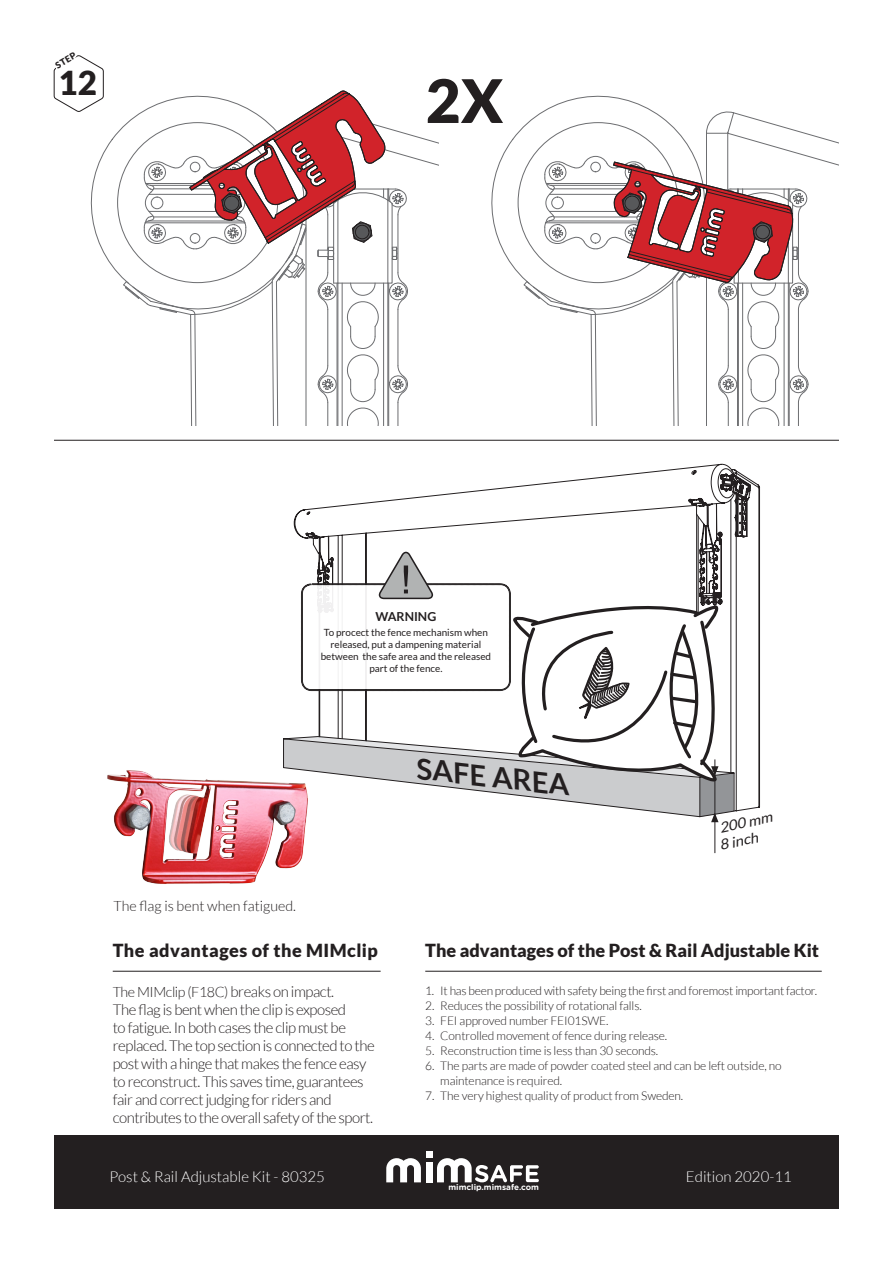
<style>
.page{position:relative;width:893px;height:1263px;background:#fff}
.page>*{position:absolute;margin:0;border:0;box-sizing:border-box;transform-origin:0 0}
.t1{font:900 60px "Lato";color:#231f20}
.t2{font:900 33px "Lato";color:#231f20}
.t3{font:700 28.95px "Lato";color:#231f20}
.t4{font:900 18px "Lato";color:#231f20}
.t5{font:900 18px "Lato";letter-spacing:.025em;color:#231f20}
.t6{font:300 15px/18px "Lato";letter-spacing:-.03em;color:#231f20}
.t7{font:300 15px "Lato";color:#fff}
.t8{font:italic 14.4px "Lato";color:#231f20;scale:1.05 1}
.t9{font:300 14.25px "Lato";letter-spacing:-.03em;color:#231f20}
.t10{font:300 14.25px "Lato";color:#231f20}
.t11{font:700 12.45px "Lato";color:#231f20}
.t12{font:300 12px/15px "Lato";letter-spacing:-.01em;color:#231f20}
.t13{font:9.9px/11.9px "Lato";color:#231f20;text-align:center}
.t14{font:900 9px "Lato";color:#231f20}
.t15{font:700 8.25px "Gotham Rounded";color:#fff}
.s1{font-size:15px}
</style>
<div class="page">
<div style="left:54px;top:1136px;width:785px;height:73px;background:#231f20"></div>
<svg style="left:386px;top:1158px;width:35px;height:24px"></svg>
<svg style="left:437px;top:1158px;width:102px;height:24px"></svg>
<div style="left:426px;top:1162px;width:6px;height:20px;background:#fff"></div>
<div style="left:426px;top:1151px;width:6px;height:7px;background:#fff"></div>
<svg style="left:491px;top:95px;width:162px;height:184px"></svg>
<svg style="left:90px;top:126px;width:33px;height:153px"></svg>
<svg style="left:53px;top:55px;width:51px;height:57px"></svg>
<hr style="left:54px;top:440px;width:785px;height:1px;background:#231f20">
<div style="left:426px;top:75px;width:77px;height:48px;background:#fff"></div>
<hr style="left:715px;top:759px;width:1px;height:94px;background:#231f20">
<svg style="left:523px;top:111px;width:316px;height:315px"></svg>
<svg style="left:123px;top:90px;width:315px;height:336px"></svg>
<hr style="left:425px;top:971px;width:397px;height:1px;background:#231f20">
<hr style="left:113px;top:971px;width:268px;height:1px;background:#231f20">
<img style="left:107px;top:770px;width:199px;height:114px">
<svg style="left:283px;top:469px;width:477px;height:353px"></svg>
<p class="t14" style="left:54px;top:61px;width:24px;rotate:-30deg">STEP</p>
<p class="t2" style="left:59px;top:64px;width:40px">12</p>
<p class="t1" style="left:426px;top:66px;width:79px">2X</p>
<p class="t11" style="left:376px;top:609px;width:62px">WARNING</p>
<p class="t13" style="left:321px;top:626px;width:172px">To procect the fence mechanism when released, put a dampening material between the safe area and the released part of the fence.</p>
<p class="t10" style="left:113px;top:898px;width:184px">The flag is bent when fatigued.</p>
<p class="t5" style="left:113px;top:940px;width:267px">The advantages of the MIMclip</p>
<p class="t9" style="left:113px;top:984px;width:223px">The MIMclip (F18C) <span class="s1">breaks on impact.</span></p>
<p class="t6" style="left:113px;top:1001px;width:264px">The flag is bent when the clip is exposed<br>to fatigue. In both cases the clip must be replaced. The top section is connected to the post with a hinge that makes the fence easy to reconstruct. This saves time, guarantees fair and correct judging for riders and contributes to the overall safety of the sport.</p>
<p class="t3" style="left:420px;top:752px;width:155px;rotate:6deg">SAFE AREA</p>
<p class="t8" style="left:718px;top:820px;width:53px;rotate:-12deg">200 mm</p>
<p class="t8" style="left:718px;top:837px;width:39px;rotate:-12deg">8 inch</p>
<p class="t4" style="left:425px;top:940px;width:395px">The advantages of the Post &amp; Rail Adjustable Kit</p>
<p class="t12" style="left:425px;top:983px;width:393px">1. It has been produced with safety being the first and foremost important factor.</p>
<p class="t12" style="left:425px;top:998px;width:218px">2. Reduces the possibility of rotational falls.</p>
<p class="t12" style="left:425px;top:1013px;width:185px">3. FEI approved number FEI01SWE.</p>
<p class="t12" style="left:425px;top:1028px;width:243px">4. Controlled movement of fence during release.</p>
<p class="t12" style="left:425px;top:1043px;width:235px">5. Reconstruction time is less than 30 seconds.</p>
<p class="t12" style="left:440px;top:1058px;width:343px;text-indent:-15px">6. The parts are made of powder coated steel and can be left outside, no maintenance is required.</p>
<p class="t12" style="left:425px;top:1088px;width:260px">7. The very highest quality of product from Sweden.</p>
<p class="t7" style="left:109px;top:1169px;width:217px">Post &amp; Rail Adjustable Kit - 80325</p>
<p class="t7" style="left:686px;top:1169px;width:107px">Edition 2020-11</p>
<p class="t15" style="left:448px;top:1181px;width:92px">mimclip.mimsafe.com</p>
</div>
